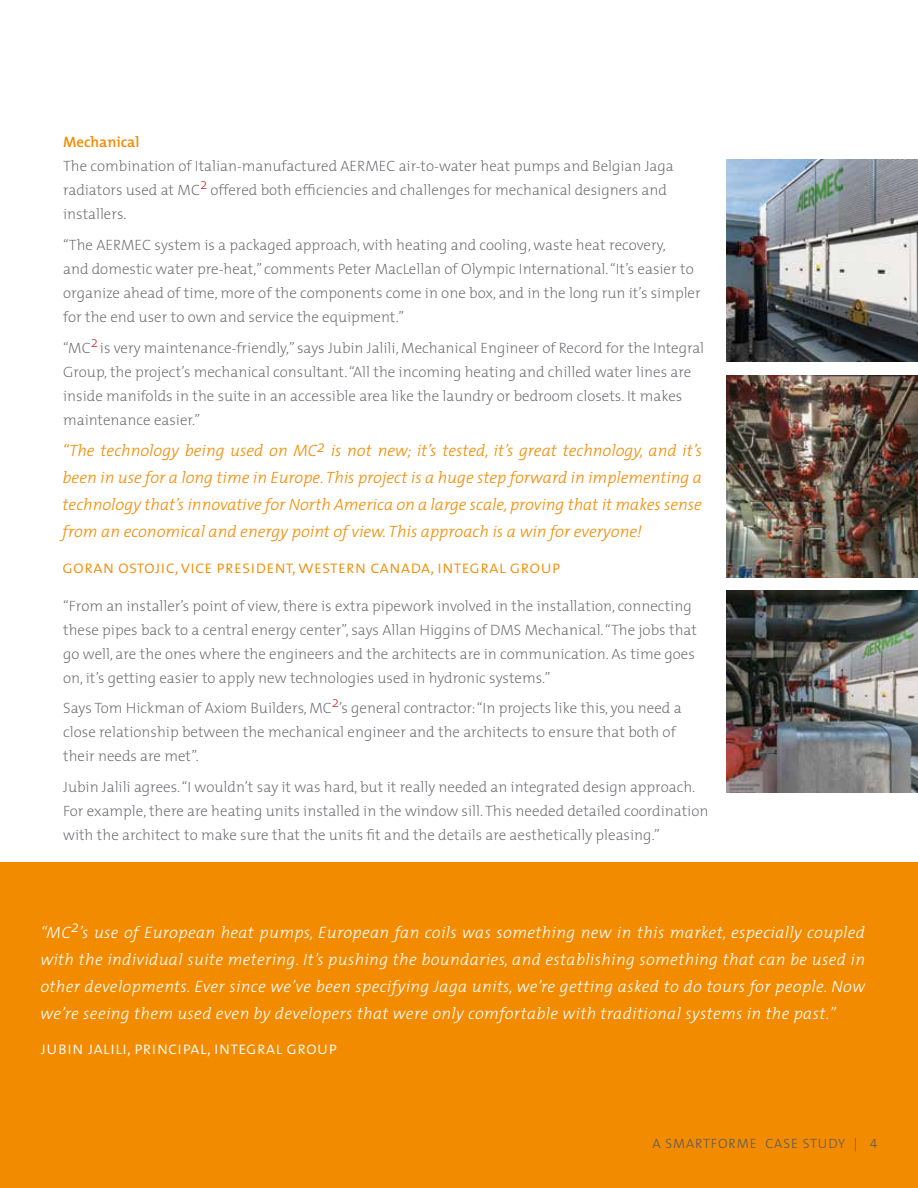
<style>
.page{position:relative;width:918px;height:1188px;background:#fff}
.page>*{position:absolute;margin:0;border:0;box-sizing:border-box;transform-origin:0 0}
.t1{font:18px "The Mix Light Caps";color:#f38b00}
.t2{font:18px "The Mix Light Caps";color:#fff}
.t3{font:italic 300 16.5px/27px "The Mix";letter-spacing:.02em;color:#fff;text-align:justify}
.t4{font:italic 300 16.5px/27px "The Mix";color:#f38b00;text-align:justify}
.t5{font:200 15px/24px "The Mix";color:#646569}
.t6{font:600 15px "The Mix";color:#f38b00}
.t7{font:13.5px "The Mix Light Caps";letter-spacing:.065em;color:#58595b}
</style>
<div class="page">
<div style="left:0;top:863px;width:918px;height:325px;background:#f38b00"></div>
<img style="left:727px;top:160px;width:191px;height:202px">
<img style="left:727px;top:375px;width:191px;height:202px">
<img style="left:727px;top:591px;width:191px;height:202px">
<p class="t6" style="left:63px;top:130px;width:78px">Mechanical</p>
<p class="t5" style="left:63px;top:154px;width:612px">The combination of Italian-manufactured AERMEC air-to-water heat pumps and Belgian Jaga radiators used at MC<sup>2</sup> offered both efficiencies and challenges for mechanical designers and installers.</p>
<p class="t5" style="left:63px;top:232px;width:639px">“The AERMEC system is a packaged approach, with heating and cooling, waste heat recovery,<br>and domestic water pre-heat,” comments Peter MacLellan of Olympic International. “It’s easier to organize ahead of time, more of the components come in one box, and in the long run it’s simpler for the end user to own and service the equipment.”</p>
<p class="t5" style="left:63px;top:335px;width:643px">“MC<sup>2</sup> is very maintenance-friendly,” says Jubin Jalili, Mechanical Engineer of Record for the Integral Group, the project’s mechanical consultant. “All the incoming heating and chilled water lines are inside manifolds in the suite in an accessible area like the laundry or bedroom closets. It makes maintenance easier.”</p>
<p class="t4" style="left:63px;top:437px;width:641px">“The technology being used on MC2 is not new; it’s tested, it’s great technology, and it’s been in use for a long time in Europe. This project is a huge step forward in implementing a technology that’s innovative for North America on a large scale, proving that it makes sense from an economical and energy point of view. This approach is a win for everyone!</p>
<p class="t1" style="left:63px;top:552px;width:499px">goran ostojic, vice president, western canada, integral group</p>
<p class="t5" style="left:63px;top:593px;width:635px">“From an installer’s point of view, there is extra pipework involved in the installation, connecting these pipes back to a central energy center”, says Allan Higgins of DMS Mechanical. “The jobs that go well, are the ones where the engineers and the architects are in communication. As time goes on, it’s getting easier to apply new technologies used in hydronic systems.”</p>
<p class="t5" style="left:63px;top:696px;width:620px">Says Tom Hickman of Axiom Builders, MC<sup>2</sup>’s general contractor: “In projects like this, you need a close relationship between the mechanical engineer and the architects to ensure that both of their needs are met”.</p>
<p class="t5" style="left:63px;top:775px;width:647px">Jubin Jalili agrees. “I wouldn’t say it was hard, but it really needed an integrated design approach.<br>For example, there are heating units installed in the window sill. This needed detailed coordination with the architect to make sure that the units fit and the details are aesthetically pleasing.”</p>
<p class="t3" style="left:40px;top:919px;width:826px">“MC2’s use of European heat pumps, European fan coils was something new in this market, especially coupled with the individual suite metering. It’s pushing the boundaries, and establishing something that can be used in other developments. Ever since we’ve been specifying Jaga units, we’re getting asked to do tours for people. Now we’re seeing them used even by developers that were only comfortable with traditional systems in the past.”</p>
<p class="t2" style="left:40px;top:1033px;width:298px">jubin jalili, principal, integral group</p>
<p class="t7" style="left:652px;top:1132px;width:227px">A SMARTFORME CASE STUDY | 4</p>
</div>
